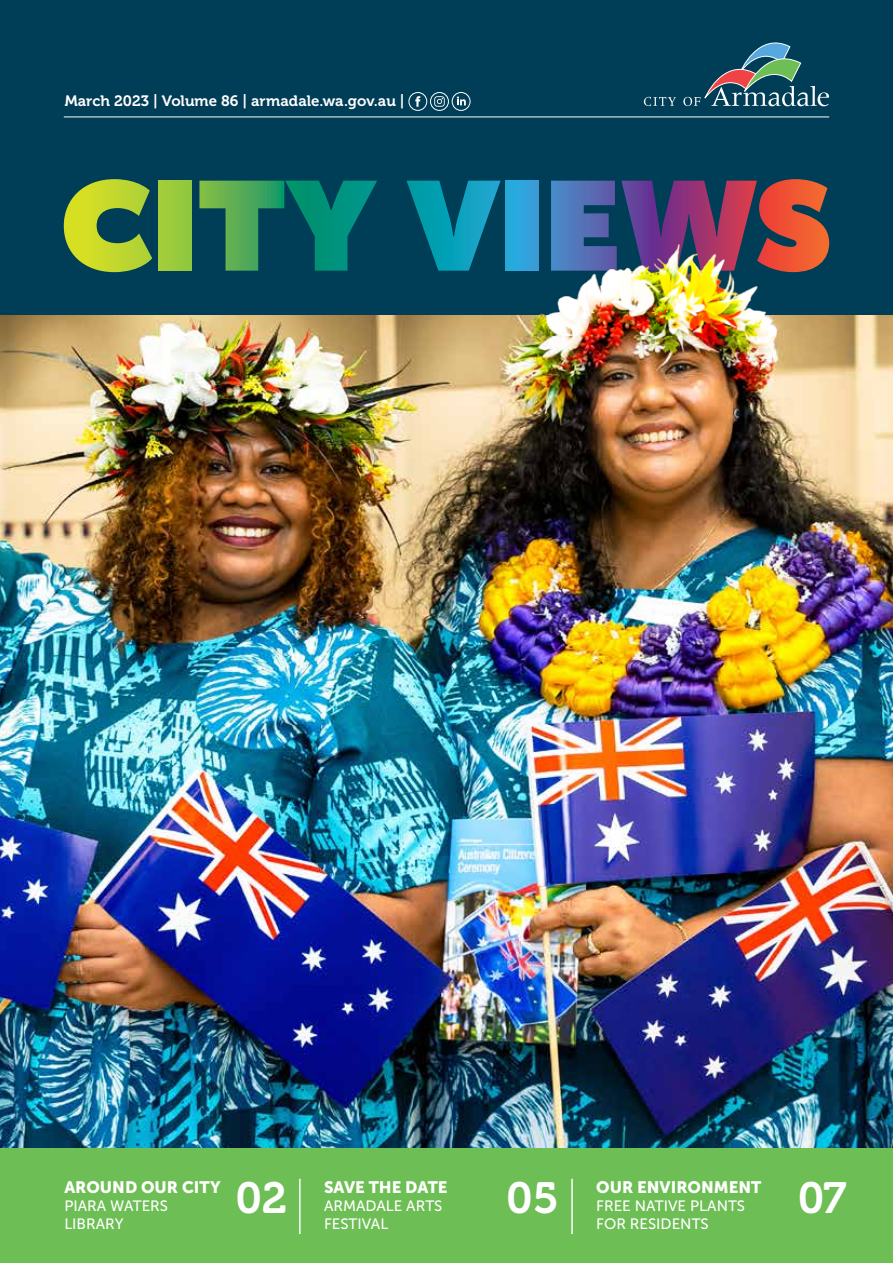
<style>
.page{position:relative;width:893px;height:1263px;background:#fff}
.page>*{position:absolute;margin:0;border:0;box-sizing:border-box;transform-origin:0 0}
.t1{font:43.5px "Museo 700";color:#fff}
.t2{font:16.5px "Museo Sans 900";color:#fff}
.t3{font:15px/18px "Museo Sans 500";color:#fff}
.t4{font:15px "Museo 700";color:#fff}
</style>
<div class="page">
<img style="left:0;top:336px;width:893px;height:812px">
<div style="left:0;top:1148px;width:893px;height:115px;background:#6dbe54"></div>
<hr style="left:299px;top:1179px;width:2px;height:55px;background:#fff">
<hr style="left:571px;top:1179px;width:2px;height:55px;background:#fff">
<div style="left:0;top:0;width:893px;height:315px;background:#003d57"></div>
<div style="left:408px;top:92px;width:19px;height:19px;border:1px solid #fff;border-radius:50%"></div>
<svg style="left:415px;top:96px;width:5px;height:9px"></svg>
<div style="left:452px;top:92px;width:18px;height:19px;border:1px solid #fff;border-radius:50%"></div>
<svg style="left:457px;top:96px;width:9px;height:9px"></svg>
<div style="left:430px;top:92px;width:19px;height:19px;border:1px solid #fff;border-radius:50%"></div>
<svg style="left:434px;top:96px;width:11px;height:9px"></svg>
<svg style="left:644px;top:97px;width:32px;height:8px"></svg>
<svg style="left:683px;top:43px;width:146px;height:62px"></svg>
<img style="left:0;top:105px;width:893px;height:231px">
<svg style="left:64px;top:179px;width:88px;height:93px"></svg>
<div style="left:158px;top:181px;width:33px;height:90px;background:#99ca3c"></div>
<svg style="left:199px;top:181px;width:178px;height:90px"></svg>
<p class="t4" style="left:65px;top:93px;width:341px">March 2023 | Volume 86 | armadale.wa.gov.au |</p>
<p class="t2" style="left:64px;top:1177px;width:158px">AROUND OUR CITY</p>
<p class="t3" style="left:64px;top:1196px;width:105px">PIARA WATERS<br>LIBRARY</p>
<h1 class="t1" style="left:236px;top:1173px;width:53px">02</h1>
<p class="t2" style="left:324px;top:1177px;width:125px">SAVE THE DATE</p>
<p class="t3" style="left:324px;top:1196px;width:120px">ARMADALE ARTS<br>FESTIVAL</p>
<h1 class="t1" style="left:506px;top:1173px;width:54px">05</h1>
<p class="t2" style="left:596px;top:1177px;width:167px">OUR ENVIRONMENT</p>
<p class="t3" style="left:596px;top:1196px;width:150px">FREE NATIVE PLANTS<br>FOR RESIDENTS</p>
<h1 class="t1" style="left:798px;top:1173px;width:50px">07</h1>
</div>
